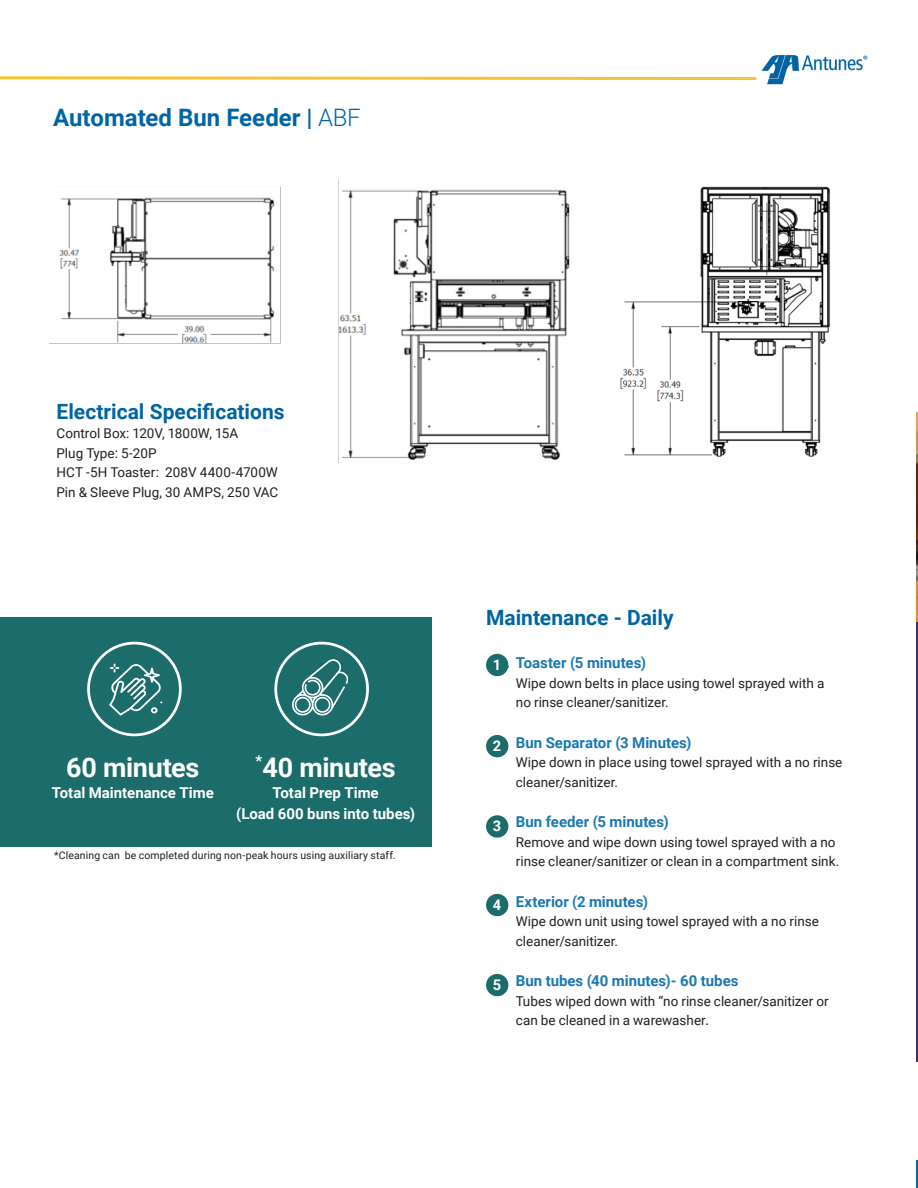
<style>
.page{position:relative;width:918px;height:1188px;background:#fff}
.page>*{position:absolute;margin:0;border:0;box-sizing:border-box;transform-origin:0 0}
.t1{font:700 27px "Roboto";letter-spacing:-.01em;color:#fff}
.t2{font:700 24px "Roboto";color:#0065a4}
.t3{font:700 21px "Roboto";color:#0065a4}
.t4{font:700 15px "Roboto";color:#1b78b2}
.t5{font:700 15px "Roboto";color:#fff}
.t6{font:700 14.7px "Roboto";color:#fff}
.t7{font:13.5px/19.5px "Roboto";color:#231f20}
.t8{font:10.5px "Roboto";letter-spacing:.01em;color:#231f20}
.s1{font-weight:300}
.s2{color:#fff}
.s3{font-size:15px}
</style>
<div class="page">
<hr style="left:916px;top:1160px;width:2px;height:28px;background:#0067a5">
<img style="left:761px;top:54px;width:107px;height:31px">
<svg style="left:0;top:76px;width:757px;height:5px"></svg>
<div style="left:0;top:617px;width:432px;height:230px;background:#1b6c6b"></div>
<div style="left:87px;top:642px;width:95px;height:94px;border:3px solid #fff;border-radius:50%"></div>
<svg style="left:109px;top:664px;width:53px;height:52px"></svg>
<div style="left:274px;top:642px;width:95px;height:94px;border:3px solid #fff;border-radius:50%"></div>
<svg style="left:292px;top:659px;width:57px;height:57px"></svg>
<div style="left:486px;top:654px;width:22px;height:22px;background:#1b6c6b;border-radius:50%"></div>
<div style="left:486px;top:735px;width:22px;height:22px;background:#1b6c6b;border-radius:50%"></div>
<div style="left:486px;top:815px;width:22px;height:23px;background:#1b6c6b;border-radius:50%"></div>
<div style="left:486px;top:894px;width:22px;height:22px;background:#1b6c6b;border-radius:50%"></div>
<div style="left:486px;top:974px;width:22px;height:22px;background:#1b6c6b;border-radius:50%"></div>
<img style="left:916px;top:412px;width:2px;height:210px">
<hr style="left:916px;top:622px;width:2px;height:440px;background:#3e2f6b">
<img style="left:339px;top:189px;width:231px;height:271px">
<img style="left:620px;top:186px;width:210px;height:271px">
<img style="left:59px;top:187px;width:222px;height:156px">
<p class="t2" style="left:53px;top:101px;width:309px">Automated Bun Feeder | <span class="s1">ABF</span></p>
<p class="t3" style="left:56px;top:397px;width:230px">Electrical Specifications</p>
<p class="t7" style="left:56px;top:423px;width:183px">Control Box: 120V, 1800W, 15A</p>
<p class="t7" style="left:56px;top:443px;width:102px">Plug Type: 5-20P</p>
<p class="t7" style="left:56px;top:462px;width:223px">HCT -5H Toaster: 208V 4400-4700W</p>
<p class="t7" style="left:56px;top:482px;width:223px">Pin &amp; Sleeve Plug, 30 AMPS, 250 VAC</p>
<p class="t1" style="left:66px;top:748px;width:135px">60 minutes</p>
<p class="t5" style="left:52px;top:782px;width:163px">Total Maintenance Time</p>
<p class="t1" style="left:256px;top:748px;width:142px"><sup>*</sup>40 minutes</p>
<p class="t5" style="left:273px;top:782px;width:108px">Total Prep Time</p>
<p class="t5" style="left:236px;top:803px;width:180px">(Load 600 buns into tubes)</p>
<p class="t8" style="left:54px;top:848px;width:343px">*Cleaning can be completed during non-peak hours using auxiliary staff.</p>
<p class="t3" style="left:486px;top:603px;width:189px">Maintenance - Daily</p>
<p class="t4" style="left:498px;top:652px;width:150px">1. Toaster (5 minutes)</p>
<p class="t7" style="left:516px;top:673px;width:310px">Wipe down belts in place using towel sprayed with a</p>
<p class="t7" style="left:516px;top:692px;width:154px">no rinse cleaner/sanitizer.</p>
<p class="t4" style="left:498px;top:732px;width:195px"><span class="s2">2.</span> Bun Separator (3 Minutes)</p>
<p class="t7" style="left:516px;top:752px;width:328px">Wipe down in place using towel sprayed with a no rinse cleaner/sanitizer.</p>
<p class="t4" style="left:498px;top:811px;width:172px"><span class="s2">3.</span> Bun feeder (5 minutes)</p>
<p class="t7" style="left:516px;top:832px;width:325px">Remove and wipe down using towel sprayed with a no rinse cleaner/sanitizer or clean in a compartment sink.</p>
<p class="t4" style="left:498px;top:891px;width:152px"><span class="s2">4.</span> Exterior (2 minutes)</p>
<p class="t7" style="left:516px;top:911px;width:304px">Wipe down unit using towel sprayed with a no rinse</p>
<p class="t7" style="left:516px;top:931px;width:104px">cleaner/sanitizer.</p>
<p class="t4" style="left:498px;top:970px;width:242px"><span class="s2">5.</span> Bun tubes (40 minutes)- 60 tubes</p>
<p class="t7" style="left:516px;top:991px;width:314px">Tubes wiped down with “no rinse cleaner/sanitizer or can be cleaned in a warewasher<span class="s3">.</span></p>
<p class="t6" style="left:493px;top:654px;width:10px">1</p>
<p class="t6" style="left:493px;top:736px;width:10px">2</p>
<p class="t6" style="left:493px;top:816px;width:10px">3</p>
<p class="t6" style="left:493px;top:894px;width:10px">4</p>
<p class="t6" style="left:493px;top:975px;width:10px">5</p>
</div>
